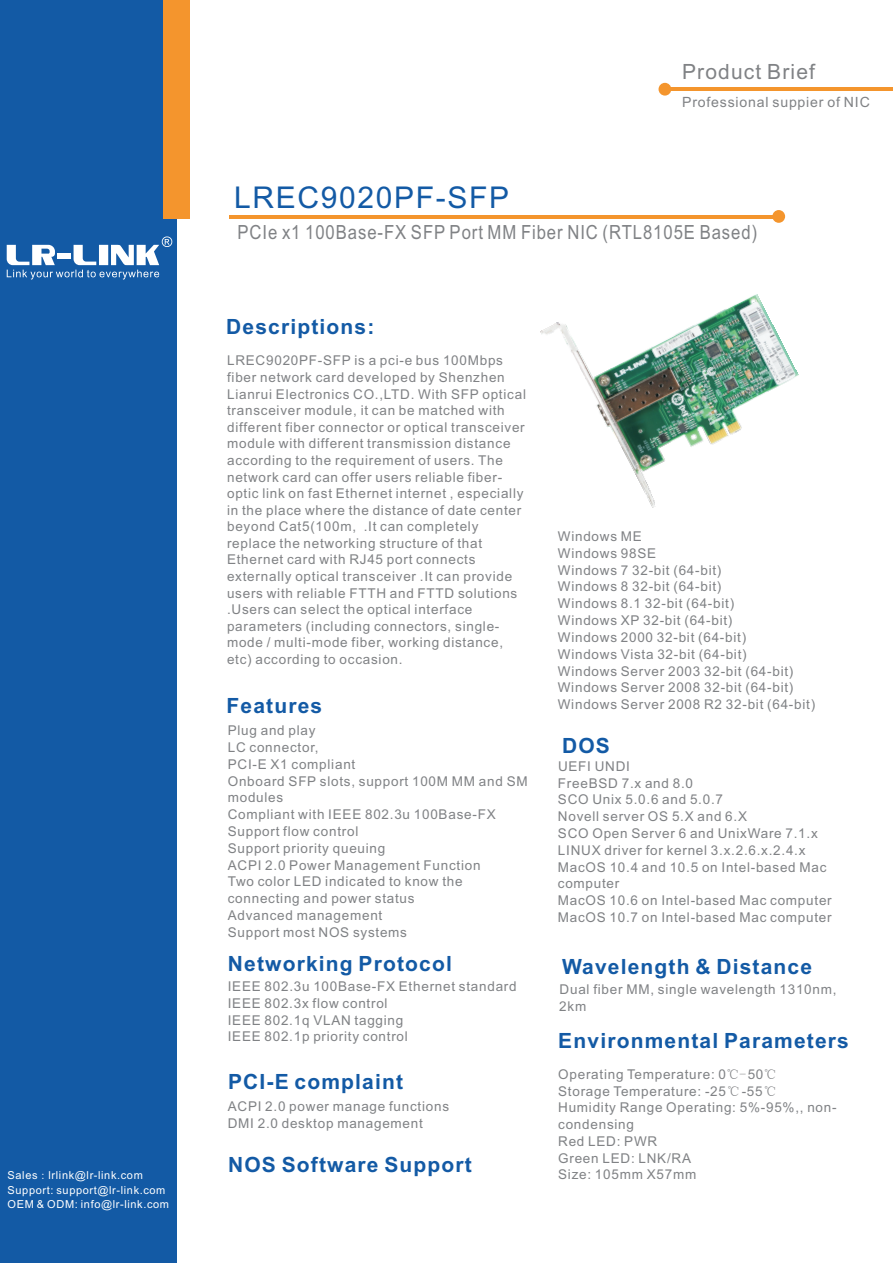
<style>
.page{position:relative;width:893px;height:1263px;background:#fff}
.page>*{position:absolute;margin:0;border:0;box-sizing:border-box;transform-origin:0 0}
.t1{font:30px "Arial";letter-spacing:.055em;color:#135aa5}
.t2{font:700 21px "Arial";letter-spacing:.055em;color:#135aa5}
.t3{font:21px "Arial";letter-spacing:.055em;color:#808285}
.t4{font:19.5px "Arial";letter-spacing:.055em;color:#808285;scale:.86 1}
.t5{font:14.1px "Arial";letter-spacing:.055em;color:#808285}
.t6{font:13.5px/16.8px "Arial";letter-spacing:.055em;color:#808285}
.t7{font:10.95px/14.2px "Arial";letter-spacing:.055em;color:#fff}
.s1{font-family:"MS Mincho"}
.s2{font-family:"Sim Sun"}
</style>
<div class="page">
<div style="left:0;top:0;width:176px;height:1263px;background:#135aa5"></div>
<div style="left:163px;top:0;width:26px;height:219px;background:#f4952d"></div>
<svg style="left:7px;top:236px;width:165px;height:43px"></svg>
<hr style="left:665px;top:88px;width:228px;height:3px;background:#f4952d">
<div style="left:658px;top:83px;width:13px;height:13px;background:#f4952d;border-radius:50%"></div>
<hr style="left:229px;top:215px;width:550px;height:3px;background:#f4952d">
<div style="left:772px;top:210px;width:13px;height:13px;background:#f4952d;border-radius:50%"></div>
<img style="left:541px;top:294px;width:258px;height:214px">
<p class="t7" style="left:8px;top:1169px;width:163px">Sales<span class="s1">：</span>lrlink@lr-link.com<br>Support: support@lr-link.com<br>OEM &amp; ODM: info@lr-link.com</p>
<h2 class="t3" style="left:682px;top:64px;width:135px">Product Brief</h2>
<h1 class="t1" style="left:234px;top:186px;width:277px">LREC9020PF-SFP</h1>
<p class="t5" style="left:682px;top:97px;width:189px">Professional suppier of NIC</p>
<h3 class="t4" style="left:238px;top:225px;width:606px">PCIe x1 100Base-FX SFP Port MM Fiber NIC (RTL8105E Based)</h3>
<h2 class="t2" style="left:226px;top:318px;width:150px">Descriptions:</h2>
<p class="t6" style="left:227px;top:354px;width:300px">LREC9020PF-SFP is a pci-e bus 100Mbps fiber network card developed by Shenzhen Lianrui Electronics CO.,LTD. With SFP optical transceiver module, it can be matched with different fiber connector or optical transceiver module with different transmission distance according to the requirement of users. The network card can offer users reliable fiber&shy;optic link on fast Ethernet internet , especially in the place where the distance of date center beyond Cat5(100m, .It can completely replace the networking structure of that Ethernet card with RJ45 port connects externally optical transceiver .It can provide users with reliable FTTH and FTTD solutions .Users can select the optical interface parameters (including connectors, single&shy;mode / multi-mode fiber, working distance, etc) according to occasion.</p>
<h2 class="t2" style="left:227px;top:698px;width:97px">Features</h2>
<p class="t6" style="left:228px;top:723px;width:301px">Plug and play<br>LC connector,<br>PCI-E X1 compliant<br>Onboard SFP slots, support 100M MM and SM modules<br>Compliant with IEEE 802.3u 100Base-FX<br>Support flow control<br>Support priority queuing<br>ACPI 2.0 Power Management Function<br>Two color LED indicated to know the connecting and power status<br>Advanced management<br>Support most NOS systems</p>
<h2 class="t2" style="left:228px;top:955px;width:226px">Networking Protocol</h2>
<p class="t6" style="left:228px;top:979px;width:290px">IEEE 802.3u 100Base-FX Ethernet standard<br>IEEE 802.3x flow control<br>IEEE 802.1q VLAN tagging<br>IEEE 802.1p priority control</p>
<p class="t6" style="left:558px;top:529px;width:259px">Windows ME<br>Windows 98SE<br>Windows 7 32-bit (64-bit)<br>Windows 8 32-bit (64-bit)<br>Windows 8.1 32-bit (64-bit)<br>Windows XP 32-bit (64-bit)<br>Windows 2000 32-bit (64-bit)<br>Windows Vista 32-bit (64-bit)<br>Windows Server 2003 32-bit (64-bit)<br>Windows Server 2008 32-bit (64-bit)<br>Windows Server 2008 R2 32-bit (64-bit)</p>
<h2 class="t2" style="left:562px;top:737px;width:49px">DOS</h2>
<p class="t6" style="left:558px;top:759px;width:275px">UEFI UNDI<br>FreeBSD 7.x and 8.0<br>SCO Unix 5.0.6 and 5.0.7<br>Novell server OS 5.X and 6.X<br>SCO Open Server 6 and UnixWare 7.1.x<br>LINUX driver for kernel 3.x.2.6.x.2.4.x<br>MacOS 10.4 and 10.5 on Intel-based Mac computer<br>MacOS 10.6 on Intel-based Mac computer<br>MacOS 10.7 on Intel-based Mac computer</p>
<h2 class="t2" style="left:562px;top:958px;width:252px">Wavelength &amp; Distance</h2>
<p class="t6" style="left:559px;top:982px;width:279px">Dual fiber MM, single wavelength 1310nm,<br>2km</p>
<h2 class="t2" style="left:558px;top:1032px;width:292px">Environmental Parameters</h2>
<h2 class="t2" style="left:228px;top:1073px;width:177px">PCI-E complaint</h2>
<p class="t6" style="left:558px;top:1067px;width:280px">Operating Temperature: 0<span class="s2">℃-</span>50<span class="s2">℃<br></span>Storage Temperature: -25<span class="s2">℃</span>-55<span class="s2">℃<br></span>Humidity Range Operating: 5%-95%,, non&shy;condensing<br>Red LED: PWR<br>Green LED: LNK/RA<br>Size: 105mm X57mm</p>
<p class="t6" style="left:228px;top:1099px;width:223px">ACPI 2.0 power manage functions<br>DMI 2.0 desktop management</p>
<h2 class="t2" style="left:228px;top:1157px;width:245px">NOS Software Support</h2>
</div>
